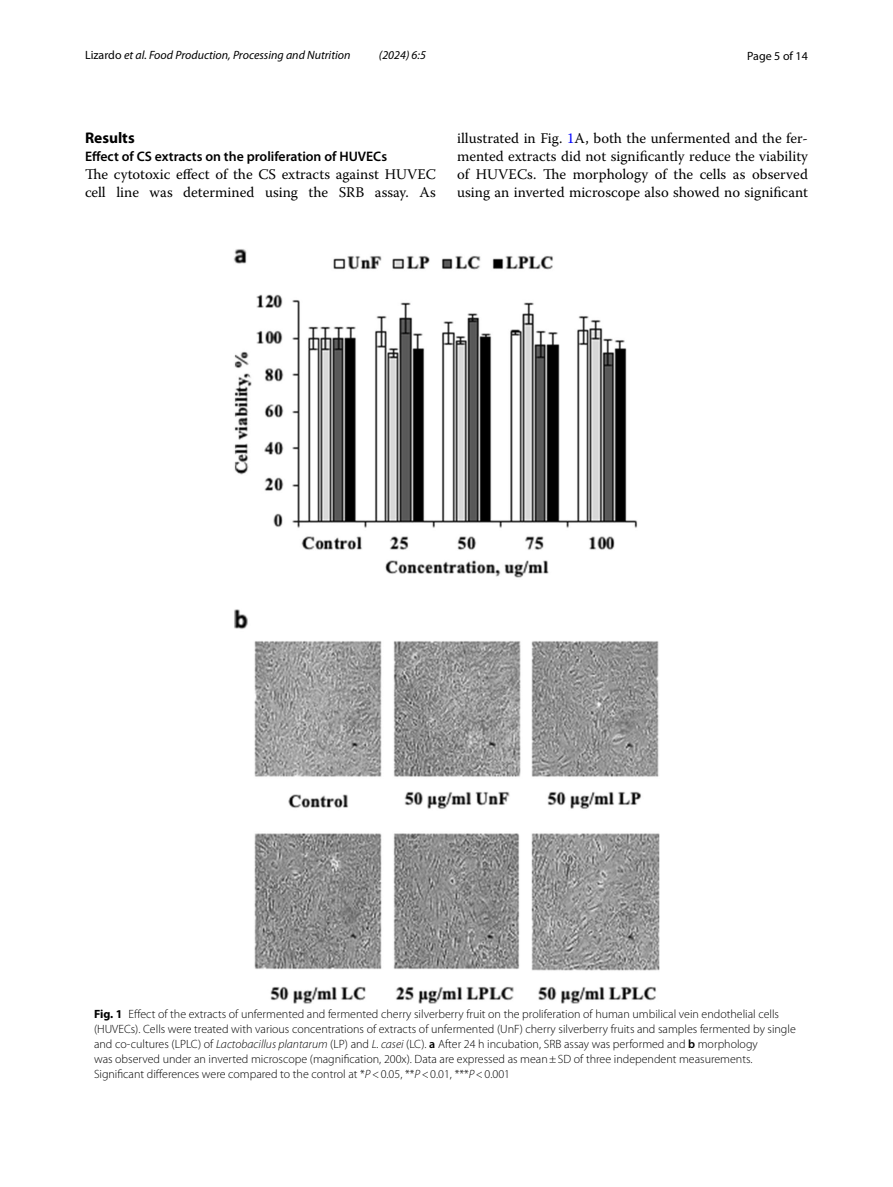
<style>
.page{position:relative;width:893px;height:1187px;background:#fff}
.page>*{position:absolute;margin:0;border:0;box-sizing:border-box;transform-origin:0 0}
.t1{font:700 15.45px "Myriad Pro";color:#000}
.t2{font:14.7px/18px "Warnock Pro";color:#000}
.t3{font:600 13.8px "Myriad Pro";color:#000}
.t4{font:300 12px/15px "Myriad Pro";color:#000}
.t5{font:italic 12px "Myriad Pro";color:#000}
.t6{font:12px "Myriad Pro";color:#000}
.s1{font-style:normal}
.s2{color:#00f}
.s3{font-weight:700}
.s4{font-style:italic}
.s5{font-weight:600}
</style>
<div class="page">
<img style="left:234px;top:249px;width:425px;height:754px">
<p class="t5" style="left:85px;top:48px;width:267px"><span class="s1">Lizardo</span> et al. Food Production, Processing and Nutrition</p>
<p class="t5" style="left:379px;top:48px;width:48px">(2024) 6:5</p>
<p class="t6" style="left:747px;top:48px;width:62px">Page 5 of 14</p>
<p class="t1" style="left:85px;top:128px;width:51px">Results</p>
<p class="t3" style="left:85px;top:148px;width:304px">Effect of CS extracts on the proliferation of HUVECs</p>
<p class="t2" style="left:85px;top:165px;width:352px">The cytotoxic effect of the CS extracts against HUVEC cell line was determined using the SRB assay. As</p>
<p class="t2" style="left:457px;top:128px;width:352px;text-align:justify">illustrated in Fig. <span class="s2">1</span>A, both the unfermented and the fer&shy;mented extracts did not significantly reduce the viability of HUVECs. The morphology of the cells as observed using an inverted microscope also showed no significant</p>
<p class="t4" style="left:94px;top:1006px;width:703px"><span class="s3">Fig. 1</span> Effect of the extracts of unfermented and fermented cherry silverberry fruit on the proliferation of human umbilical vein endothelial cells (HUVECs). Cells were treated with various concentrations of extracts of unfermented (UnF) cherry silverberry fruits and samples fermented by single and co-cultures (LPLC) of <span class="s4">Lactobacillus plantarum</span> (LP) and <span class="s4">L. casei</span> (LC). <span class="s5">a</span> After 24 h incubation, SRB assay was performed and <span class="s5">b</span> morphology<br>was observed under an inverted microscope (magnification, 200x). Data are expressed as mean±SD of three independent measurements.<br>Significant differences were compared to the control at *<span class="s4">P</span>&lt;0.05, **<span class="s4">P</span>&lt;0.01, ***<span class="s4">P</span>&lt;0.001</p>
</div>
